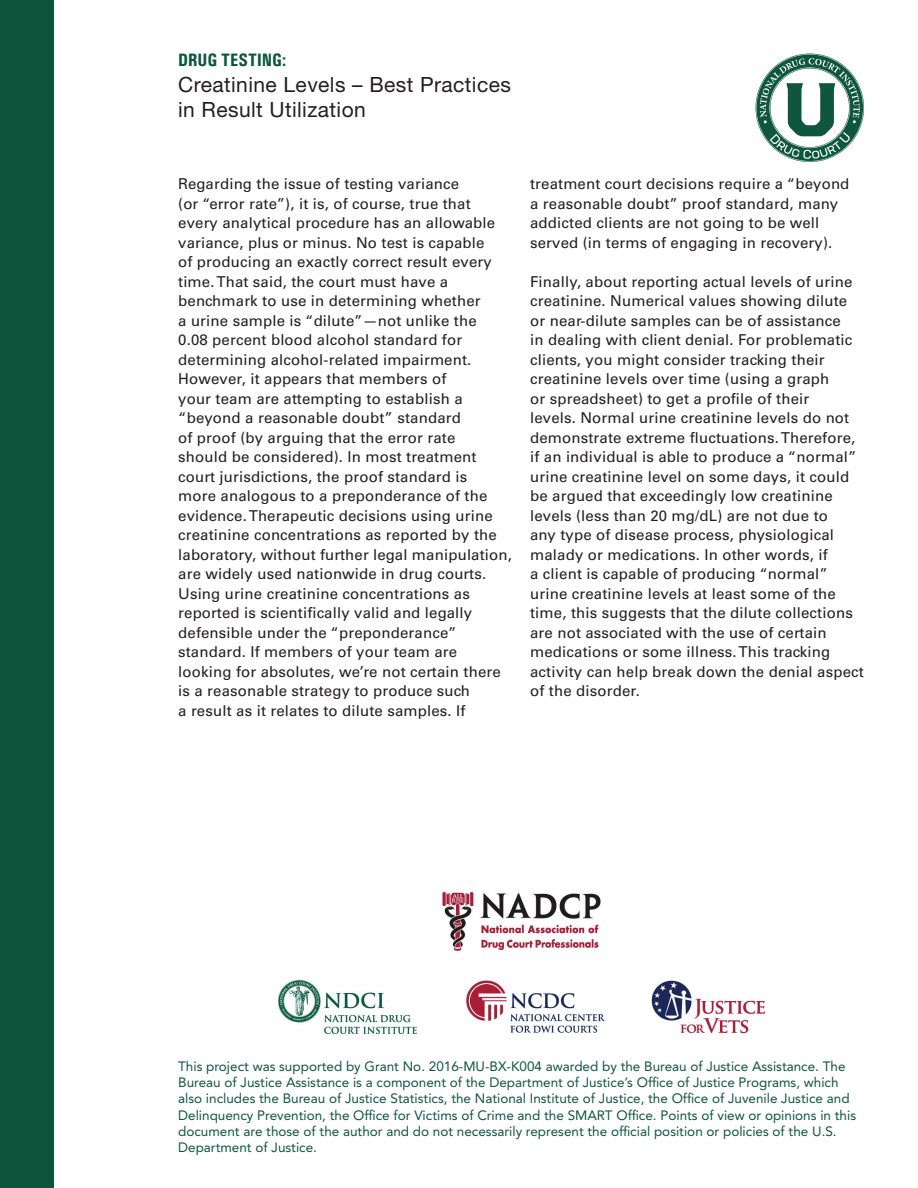
<style>
.page{position:relative;width:918px;height:1188px;background:#fff}
.page>*{position:absolute;margin:0;border:0;box-sizing:border-box;transform-origin:0 0}
.t1{font:21px/25.2px "Helvetica Neue LT Std";letter-spacing:.02em;color:#231f20}
.t2{font:700 condensed 18px "Univers";color:#0c553c}
.t3{font:15px/19.5px "Univers LT Std";letter-spacing:.01em;color:#231f20}
.t4{font:13.5px/16.2px "Avenir LT Std";color:#0c553c}
</style>
<div class="page">
<div style="left:0;top:0;width:54px;height:1188px;background:#0c553c"></div>
<svg style="left:756px;top:54px;width:108px;height:108px"></svg>
<img style="left:278px;top:892px;width:486px;height:142px">
<h1 class="t2" style="left:178px;top:49px;width:109px">DRUG TESTING:</h1>
<p class="t1" style="left:178px;top:71px;width:334px">Creatinine Levels – Best Practices in Result Utilization</p>
<p class="t3" style="left:178px;top:174px;width:318px">Regarding the issue of testing variance<br>(or “error rate”), it is, of course, true that every analytical procedure has an allowable variance, plus or minus. No test is capable of producing an exactly correct result every time. That said, the court must have a benchmark to use in determining whether<br>a urine sample is “dilute”—not unlike the</p>
<p class="t3" style="left:178px;top:330px;width:335px">0.08 percent blood alcohol standard for determining alcohol-related impairment.<br>However, it appears that members of<br>your team are attempting to establish a “beyond a reasonable doubt” standard<br>of proof (by arguing that the error rate<br>should be considered). In most treatment court jurisdictions, the proof standard is<br>more analogous to a preponderance of the evidence. Therapeutic decisions using urine creatinine concentrations as reported by the laboratory, without further legal manipulation, are widely used nationwide in drug courts.<br>Using urine creatinine concentrations as reported is scientifcally valid and legally defensible under the “preponderance” standard. If members of your team are looking for absolutes, we’re not certain there is a reasonable strategy to produce such<br>a result as it relates to dilute samples. If</p>
<p class="t3" style="left:530px;top:174px;width:321px">treatment court decisions require a “beyond a reasonable doubt” proof standard, many addicted clients are not going to be well served (in terms of engaging in recovery).</p>
<p class="t3" style="left:530px;top:272px;width:335px">Finally, about reporting actual levels of urine creatinine. Numerical values showing dilute or near-dilute samples can be of assistance<br>in dealing with client denial. For problematic clients, you might consider tracking their creatinine levels over time (using a graph<br>or spreadsheet) to get a profle of their<br>levels. Normal urine creatinine levels do not demonstrate extreme fuctuations. Therefore, if an individual is able to produce a “normal” urine creatinine level on some days, it could be argued that exceedingly low creatinine levels (less than 20 mg/dL) are not due to<br>any type of disease process, physiological malady or medications. In other words, if<br>a client is capable of producing “normal” urine creatinine levels at least some of the time, this suggests that the dilute collections are not associated with the use of certain medications or some illness. This tracking activity can help break down the denial aspect of the disorder.</p>
<p class="t4" style="left:178px;top:1058px;width:679px">This project was supported by Grant No. 2016-MU-BX-K004 awarded by the Bureau of Justice Assistance. The Bureau of Justice Assistance is a component of the Department of Justice’s Offce of Justice Programs, which also includes the Bureau of Justice Statistics, the National Institute of Justice, the Offce of Juvenile Justice and Delinquency Prevention, the Offce for Victims of Crime and the SMART Offce. Points of view or opinions in this document are those of the author and do not necessarily represent the offcial position or policies of the U.S.<br>Department of Justice.</p>
</div>
